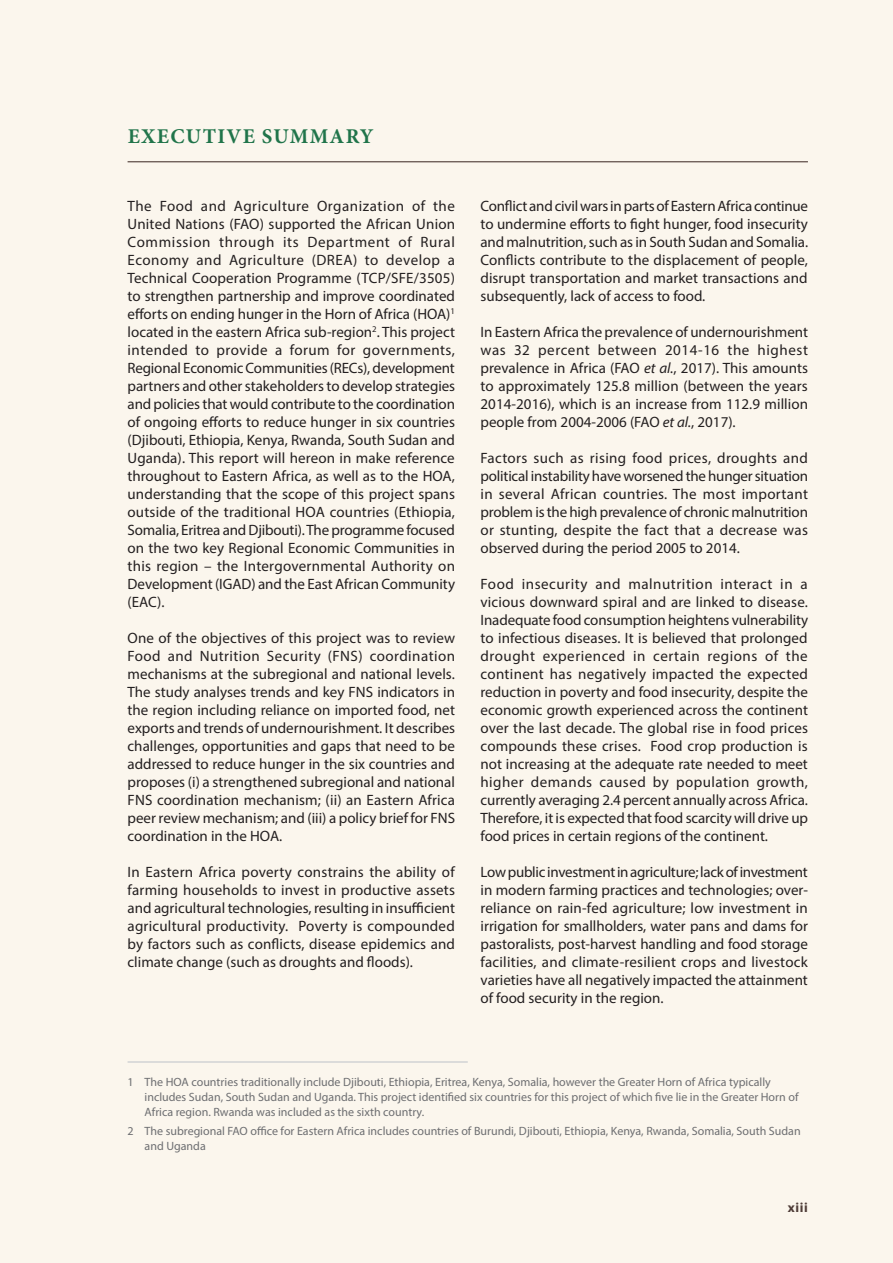
<style>
.page{position:relative;width:893px;height:1263px;background:#fbf6ed}
.page>*{position:absolute;margin:0;border:0;box-sizing:border-box;transform-origin:0 0}
.t1{font:700 21px "Minion Pro";letter-spacing:.06em;color:#20744a}
.t2{font:15px/18px "Myriad Pro";color:#231f20;text-align:justify}
.t3{font:700 13.5px "Myriad Pro";color:#4e3c37}
.t4{font:12px/15px "Myriad Pro";color:#6d6e71}
.s1{font-style:italic}
</style>
<div class="page">
<hr style="left:128px;top:161px;width:680px;height:1px;background:#4e3c37">
<hr style="left:128px;top:1061px;width:340px;height:2px;background:#d1d3d4">
<h1 class="t1" style="left:128px;top:121px;width:247px">EXECUTIVE SUMMARY</h1>
<p class="t2" style="left:128px;top:197px;width:329px">The Food and Agriculture Organization of the United Nations (FAO) supported the African Union Commission through its Department of Rural Economy and Agriculture (DREA) to develop a Technical Cooperation Programme (TCP/SFE/3505) to strengthen partnership and improve coordinated efforts on ending hunger in the Horn of Africa (HOA)<sup>1 </sup>located in the eastern Africa sub-region<sup>2</sup>. This project intended to provide a forum for governments, Regional Economic Communities (RECs), development partners and other stakeholders to develop strategies and policies that would contribute to the coordination of ongoing efforts to reduce hunger in six countries (Djibouti, Ethiopia, Kenya, Rwanda, South Sudan and Uganda). This report will hereon in make reference throughout to Eastern Africa, as well as to the HOA, understanding that the scope of this project spans outside of the traditional HOA countries (Ethiopia, Somalia, Eritrea and Djibouti). The programme focused on the two key Regional Economic Communities in this region – the Intergovernmental Authority on Development (IGAD) and the East African Community (EAC).</p>
<p class="t2" style="left:128px;top:629px;width:329px">One of the objectives of this project was to review Food and Nutrition Security (FNS) coordination mechanisms at the subregional and national levels.<br>The study analyses trends and key FNS indicators in the region including reliance on imported food, net exports and trends of undernourishment. It describes challenges, opportunities and gaps that need to be addressed to reduce hunger in the six countries and proposes (i) a strengthened subregional and national FNS coordination mechanism; (ii) an Eastern Africa peer review mechanism; and (iii) a policy brief for FNS coordination in the HOA.</p>
<p class="t2" style="left:128px;top:863px;width:329px">In Eastern Africa poverty constrains the ability of farming households to invest in productive assets and agricultural technologies, resulting in insufficient agricultural productivity. Poverty is compounded by factors such as conflicts, disease epidemics and climate change (such as droughts and floods).</p>
<p class="t2" style="left:480px;top:197px;width:329px">Conflict and civil wars in parts of Eastern Africa continue to undermine efforts to fight hunger, food insecurity and malnutrition, such as in South Sudan and Somalia.<br>Conflicts contribute to the displacement of people, disrupt transportation and market transactions and subsequently, lack of access to food.</p>
<p class="t2" style="left:480px;top:323px;width:329px">In Eastern Africa the prevalence of undernourishment was 32 percent between 2014-16 the highest prevalence in Africa (FAO <span class="s1">et al.</span>, 2017). This amounts to approximately 125.8 million (between the years 2014-2016), which is an increase from 112.9 million people from 2004-2006 (FAO <span class="s1">et al.</span>, 2017).</p>
<p class="t2" style="left:480px;top:449px;width:329px">Factors such as rising food prices, droughts and political instability have worsened the hunger situation in several African countries. The most important problem is the high prevalence of chronic malnutrition or stunting, despite the fact that a decrease was observed during the period 2005 to 2014.</p>
<p class="t2" style="left:480px;top:575px;width:329px">Food insecurity and malnutrition interact in a vicious downward spiral and are linked to disease.<br>Inadequate food consumption heightens vulnerability to infectious diseases. It is believed that prolonged drought experienced in certain regions of the continent has negatively impacted the expected reduction in poverty and food insecurity, despite the economic growth experienced across the continent over the last decade. The global rise in food prices compounds these crises. Food crop production is not increasing at the adequate rate needed to meet higher demands caused by population growth, currently averaging 2.4 percent annually across Africa.<br>Therefore, it is expected that food scarcity will drive up food prices in certain regions of the continent.</p>
<p class="t2" style="left:480px;top:863px;width:329px">Low public investment in agriculture; lack of investment in modern farming practices and technologies; over&shy;reliance on rain-fed agriculture; low investment in irrigation for smallholders, water pans and dams for pastoralists, post-harvest handling and food storage facilities, and climate-resilient crops and livestock varieties have all negatively impacted the attainment of food security in the region.</p>
<p class="t4" style="left:145px;top:1074px;width:655px;text-indent:-17px">1 The HOA countries traditionally include Djibouti, Ethiopia, Eritrea, Kenya, Somalia, however the Greater Horn of Africa typically includes Sudan, South Sudan and Uganda. This project identified six countries for this project of which five lie in the Greater Horn of<br>Africa region. Rwanda was included as the sixth country.</p>
<p class="t4" style="left:145px;top:1123px;width:658px;text-indent:-17px">2 The subregional FAO office for Eastern Africa includes countries of Burundi, Djibouti, Ethiopia, Kenya, Rwanda, Somalia, South Sudan and Uganda</p>
<p class="t3" style="left:788px;top:1198px;width:22px">xiii</p>
</div>
